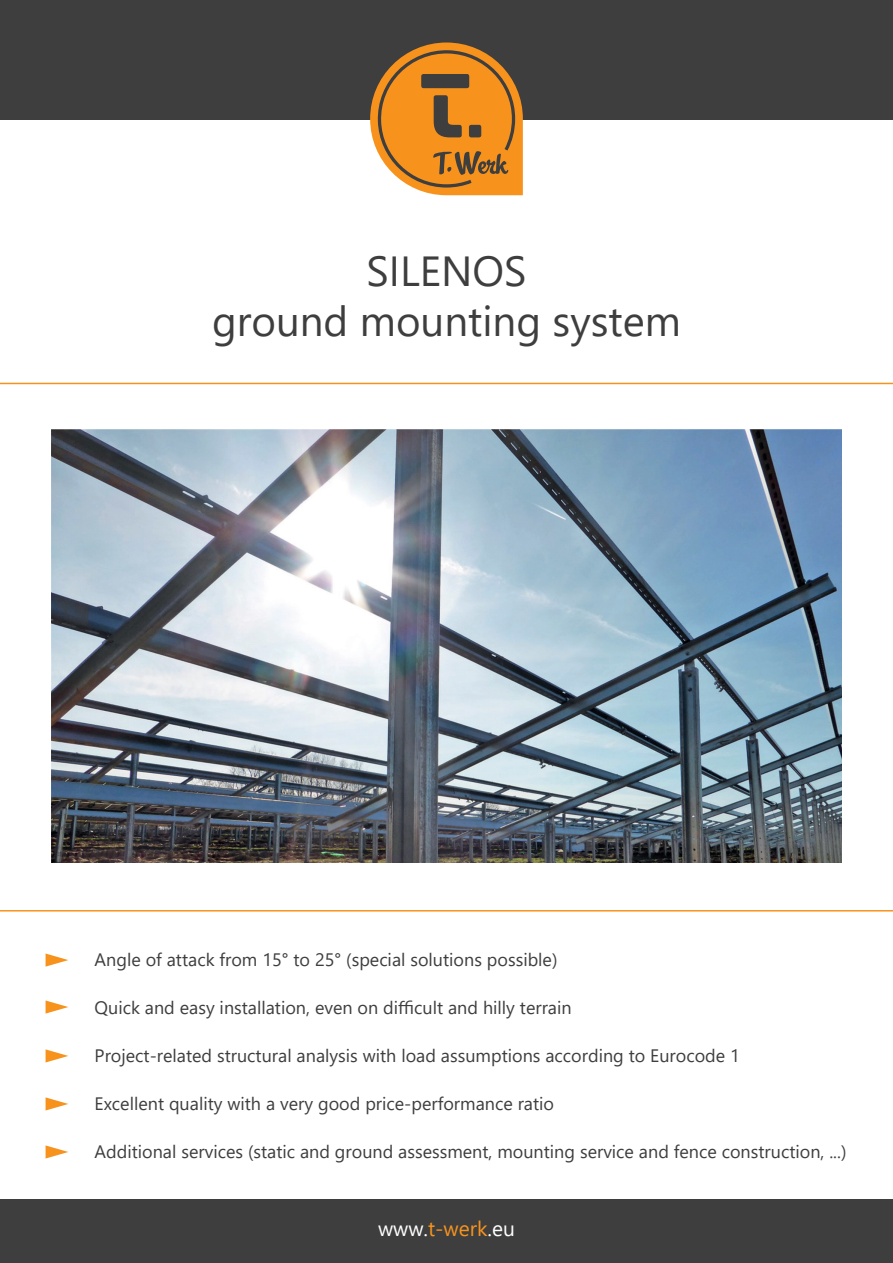
<style>
.page{position:relative;width:893px;height:1263px;background:#fff}
.page>*{position:absolute;margin:0;border:0;box-sizing:border-box;transform-origin:0 0}
.t1{font:42px/50.4px "Segoe UI";color:#3e3e3f;text-align:center}
.t2{font:21px "Segoe UI";color:#fff}
.t3{font:18px "Segoe UI";color:#3e3e3f}
.s1{color:#f7931d}
</style>
<div class="page">
<div style="left:0;top:1199px;width:893px;height:64px;background:#3e3e3f"></div>
<div style="left:0;top:0;width:893px;height:119px;background:#3e3e3f"></div>
<div style="left:370px;top:43px;width:153px;height:152px;background:#f7931d;border-radius:76px"></div>
<svg style="left:375px;top:50px;width:142px;height:139px"></svg>
<svg style="left:46px;top:953px;width:22px;height:14px"></svg>
<svg style="left:46px;top:1000px;width:22px;height:13px"></svg>
<svg style="left:46px;top:1049px;width:22px;height:13px"></svg>
<svg style="left:46px;top:1097px;width:22px;height:13px"></svg>
<svg style="left:46px;top:1145px;width:22px;height:13px"></svg>
<hr style="left:0;top:383px;width:893px;height:1px;background:#f7931d">
<hr style="left:0;top:910px;width:893px;height:1px;background:#f7931d">
<img style="left:52px;top:429px;width:789px;height:433px">
<h1 class="t1" style="left:212px;top:242px;width:470px">SILENOS<br>ground mounting system</h1>
<p class="t3" style="left:95px;top:942px;width:464px">Angle of attack from 15° to 25° (special solutions possible)</p>
<p class="t3" style="left:95px;top:990px;width:479px">Quick and easy installation, even on difficult and hilly terrain</p>
<p class="t3" style="left:95px;top:1038px;width:647px">Project-related structural analysis with load assumptions according to Eurocode 1</p>
<p class="t3" style="left:95px;top:1086px;width:461px">Excellent quality with a very good price-performance ratio</p>
<p class="t3" style="left:95px;top:1134px;width:753px">Additional services (static and ground assessment, mounting service and fence construction, ...)</p>
<p class="t2" style="left:378px;top:1208px;width:138px">www.<span class="s1">t-werk</span>.eu</p>
</div>
